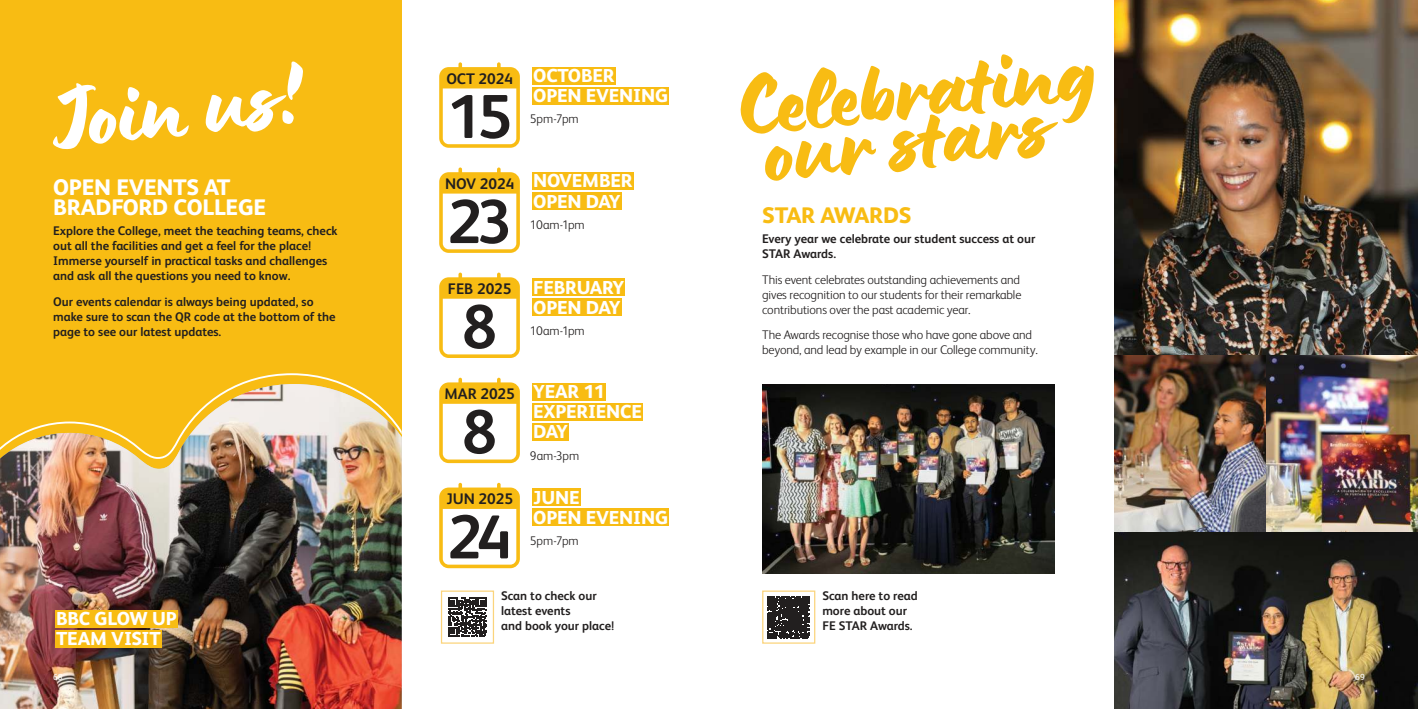
<style>
.page{position:relative;width:1418px;height:709px;background:#fff}
.page>*{position:absolute;margin:0;border:0;box-sizing:border-box;transform-origin:0 0}
.t1{font:100.25px "Lumios Brush";color:#f8bc13}
.t2{font:100.25px "Lumios Brush";color:#fff}
.t3{font:700 62px "FS Albert";color:#221f1f}
.t4{font:800 22.5px/20px "FS Albert";letter-spacing:-.01em;color:#fff}
.t5{font:800 22.5px "FS Albert";letter-spacing:-.01em;color:#f8bc13}
.t6{font:800 18.75px/20px "FS Albert";letter-spacing:-.01em;color:#fff}
.t7{font:700 15.25px "FS Albert";color:#221f1f}
.t8{font:700 12.5px/15px "FS Albert";color:#221f1f}
.t9{font:300 12.5px/15px "FS Albert";letter-spacing:-.01em;color:#221f1f;text-align:justify}
.t10{font:8.75px "FS Albert";color:#fff}
</style>
<div class="page">
<div style="left:0;top:0;width:402px;height:709px;background:#f8bc13"></div>
<img style="left:0;top:483px;width:402px;height:226px">
<img style="left:0;top:373px;width:402px;height:110px">
<div style="left:532px;top:67px;width:83px;height:18px;background:#f8bc13"></div>
<div style="left:532px;top:87px;width:137px;height:18px;background:#f8bc13"></div>
<div style="left:532px;top:172px;width:101px;height:18px;background:#f8bc13"></div>
<div style="left:532px;top:192px;width:89px;height:18px;background:#f8bc13"></div>
<div style="left:532px;top:278px;width:93px;height:18px;background:#f8bc13"></div>
<div style="left:532px;top:298px;width:89px;height:18px;background:#f8bc13"></div>
<div style="left:532px;top:383px;width:73px;height:18px;background:#f8bc13"></div>
<div style="left:532px;top:403px;width:111px;height:18px;background:#f8bc13"></div>
<div style="left:532px;top:423px;width:37px;height:18px;background:#f8bc13"></div>
<div style="left:532px;top:488px;width:48px;height:18px;background:#f8bc13"></div>
<div style="left:532px;top:508px;width:137px;height:18px;background:#f8bc13"></div>
<div style="left:55px;top:610px;width:123px;height:18px;background:#f8bc13"></div>
<div style="left:55px;top:630px;width:107px;height:18px;background:#f8bc13"></div>
<img style="left:1114px;top:0;width:303px;height:709px">
<svg style="left:439px;top:62px;width:81px;height:86px"></svg>
<svg style="left:439px;top:167px;width:81px;height:86px"></svg>
<svg style="left:439px;top:272px;width:81px;height:86px"></svg>
<svg style="left:439px;top:378px;width:81px;height:85px"></svg>
<svg style="left:448px;top:597px;width:39px;height:39px"></svg>
<div style="left:441px;top:590px;width:53px;height:53px;border:1px solid #fbd47c"></div>
<svg style="left:767px;top:596px;width:42px;height:42px;background:#312e2e"></svg>
<div style="left:762px;top:590px;width:53px;height:53px;border:1px solid #fbd47c"></div>
<img style="left:762px;top:384px;width:292px;height:189px">
<svg style="left:439px;top:483px;width:81px;height:85px"></svg>
<h1 class="t2" style="left:44px;top:81px;width:261px;rotate:-6deg">Join us!</h1>
<h1 class="t1" style="left:730px;top:68px;width:366px;rotate:-6deg">Celebrating</h1>
<h3 class="t6" style="left:533px;top:67px;width:136px">OCTOBER<br>OPEN EVENING</h3>
<p class="t9" style="left:530px;top:113px;width:50px">5pm-7pm</p>
<p class="t7" style="left:446px;top:73px;width:68px">OCT 2024</p>
<h2 class="t3" style="left:447px;top:93px;width:66px">15</h2>
<p class="t7" style="left:445px;top:178px;width:71px">NOV 2024</p>
<h2 class="t3" style="left:447px;top:198px;width:66px">23</h2>
<p class="t7" style="left:448px;top:283px;width:65px">FEB 2025</p>
<h2 class="t3" style="left:462px;top:303px;width:36px">8</h2>
<p class="t7" style="left:444px;top:388px;width:72px">MAR 2025</p>
<h2 class="t3" style="left:462px;top:408px;width:36px">8</h2>
<h1 class="t1" style="left:760px;top:114px;width:287px;rotate:-6deg">our stars</h1>
<h3 class="t5" style="left:762px;top:206px;width:151px">STAR AWARDS</h3>
<p class="t8" style="left:762px;top:232px;width:275px">Every year we celebrate our student success at our<br>STAR Awards.</p>
<p class="t9" style="left:762px;top:273px;width:261px">This event celebrates outstanding achievements and gives recognition to our students for their remarkable contributions over the past academic year.</p>
<p class="t9" style="left:762px;top:329px;width:277px">The Awards recognise those who have gone above and beyond, and lead by example in our College community.</p>
<h3 class="t6" style="left:533px;top:173px;width:101px">NOVEMBER<br>OPEN DAY</h3>
<p class="t9" style="left:530px;top:218px;width:56px">10am-1pm</p>
<h3 class="t4" style="left:53px;top:179px;width:214px">OPEN EVENTS AT<br>BRADFORD COLLEGE</h3>
<p class="t8" style="left:53px;top:224px;width:286px">Explore the College, meet the teaching teams, check out all the facilities and get a feel for the place!<br>Immerse yourself in practical tasks and challenges and ask all the questions you need to know.</p>
<p class="t8" style="left:53px;top:295px;width:284px">Our events calendar is always being updated, so make sure to scan the QR code at the bottom of the page to see our latest updates.</p>
<h3 class="t6" style="left:533px;top:279px;width:93px">FEBRUARY<br>OPEN DAY</h3>
<p class="t9" style="left:530px;top:324px;width:56px">10am-1pm</p>
<h3 class="t6" style="left:533px;top:383px;width:110px">YEAR 11<br>EXPERIENCE<br>DAY</h3>
<p class="t9" style="left:530px;top:449px;width:51px">9am-3pm</p>
<h3 class="t6" style="left:533px;top:488px;width:136px">JUNE<br>OPEN EVENING</h3>
<p class="t9" style="left:530px;top:534px;width:50px">5pm-7pm</p>
<p class="t7" style="left:446px;top:493px;width:68px">JUN 2025</p>
<h2 class="t3" style="left:447px;top:513px;width:66px">24</h2>
<h3 class="t6" style="left:56px;top:610px;width:122px">BBC GLOW UP<br>TEAM VISIT</h3>
<p class="t8" style="left:501px;top:589px;width:115px">Scan to check our latest events<br>and book your place!</p>
<p class="t8" style="left:822px;top:589px;width:97px">Scan here to read more about our<br>FE STAR Awards.</p>
<p class="t10" style="left:53px;top:674px;width:11px">68</p>
<p class="t10" style="left:1355px;top:674px;width:11px">69</p>
</div>
